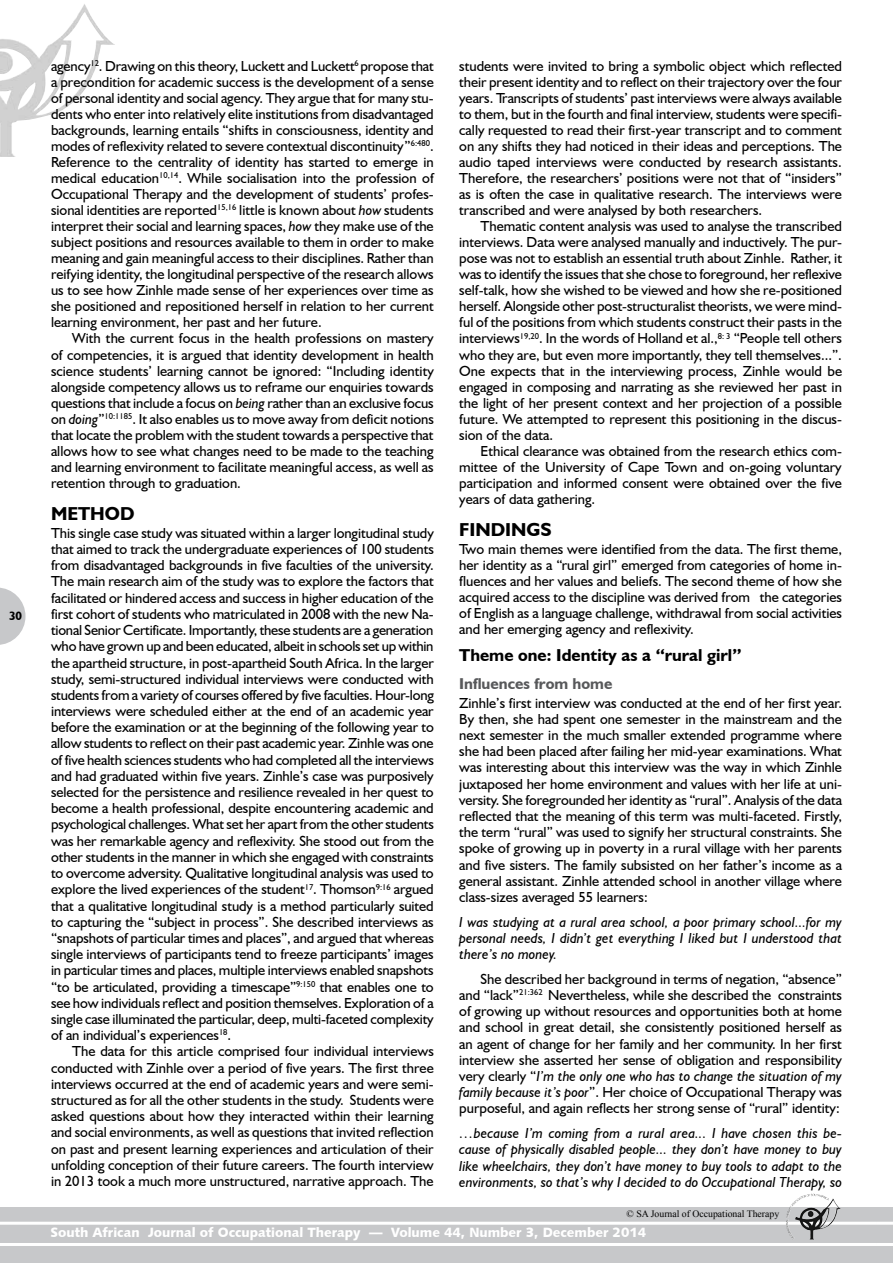
<style>
.page{position:relative;width:893px;height:1263px;background:#fff}
.page>*{position:absolute;margin:0;border:0;box-sizing:border-box;transform-origin:0 0}
.t1{font:700 18.75px "Humanist 521 BT";color:#000}
.t2{font:700 17.25px "Humanist 521 BT";color:#000}
.t3{font:700 15.75px "Humanist 521 BT";color:#58595b}
.t4{font:14.55px/16.2px "Humanist 521 BT";color:#000;text-align:justify}
.t5{font:italic 14.55px/16.2px "Humanist 521 BT";color:#000;text-align:justify}
.t6{font:13.5px "Humanist 531 BT Black A";color:#fff}
.t7{font:700 12px "Humanist 521 BT";color:#000}
.t8{font:9.75px "Times New Roman";color:#000}
.s1{font-style:italic}
</style>
<div class="page">
<img style="left:0;top:4px;width:115px;height:153px">
<svg style="left:0;top:587px;width:26px;height:58px"></svg>
<div style="left:0;top:1208px;width:893px;height:55px;background:#c7c8ca"></div>
<hr style="left:0;top:1222px;width:893px;height:3px;background:#fff">
<hr style="left:0;top:1243px;width:893px;height:3px;background:#fff">
<img style="left:806px;top:1194px;width:18px;height:4px">
<p class="t7" style="left:9px;top:608px;width:15px">30</p>
<p class="t4" style="left:51px;top:57px;width:384px">agency<sup>12</sup>. Drawing on this theory, Luckett and Luckett<sup>6</sup> propose that a precondition for academic success is the development of a sense of personal identity and social agency. They argue that for many stu&shy;dents who enter into relatively elite institutions from disadvantaged backgrounds, learning entails “shifts in consciousness, identity and modes of reflexivity related to severe contextual discontinuity”<sup>6:480</sup>.<br>Reference to the centrality of identity has started to emerge in medical education<sup>10,14</sup>. While socialisation into the profession of Occupational Therapy and the development of students’ profes&shy;sional identities are reported<sup>15,16</sup> little is known about <span class="s1">how</span> students interpret their social and learning spaces, <span class="s1">how</span> they make use of the subject positions and resources available to them in order to make meaning and gain meaningful access to their disciplines. Rather than reifying identity, the longitudinal perspective of the research allows us to see how Zinhle made sense of her experiences over time as she positioned and repositioned herself in relation to her current learning environment, her past and her future.</p>
<p class="t4" style="left:51px;top:330px;width:384px;text-indent:21px">With the current focus in the health professions on mastery of competencies, it is argued that identity development in health science students’ learning cannot be ignored: “Including identity alongside competency allows us to reframe our enquiries towards questions that include a focus on <span class="s1">being</span> rather than an exclusive focus on <span class="s1">doing</span>”<sup>10:1185</sup>. It also enables us to move away from deficit notions that locate the problem with the student towards a perspective that allows how to see what changes need to be made to the teaching and learning environment to facilitate meaningful access, as well as retention through to graduation.</p>
<p class="t1" style="left:51px;top:501px;width:85px">METHOD</p>
<p class="t4" style="left:51px;top:524px;width:384px">This single case study was situated within a larger longitudinal study that aimed to track the undergraduate experiences of 100 students from disadvantaged backgrounds in five faculties of the university.<br>The main research aim of the study was to explore the factors that facilitated or hindered access and success in higher education of the first cohort of students who matriculated in 2008 with the new Na&shy;tional Senior Certificate. Importantly, these students are a generation who have grown up and been educated, albeit in schools set up within the apartheid structure, in post-apartheid South Africa. In the larger study, semi-structured individual interviews were conducted with students from a variety of courses offered by five faculties. Hour-long interviews were scheduled either at the end of an academic year before the examination or at the beginning of the following year to allow students to reflect on their past academic year. Zinhle was one of five health sciences students who had completed all the interviews and had graduated within five years. Zinhle’s case was purposively selected for the persistence and resilience revealed in her quest to become a health professional, despite encountering academic and psychological challenges. What set her apart from the other students was her remarkable agency and reflexivity. She stood out from the other students in the manner in which she engaged with constraints to overcome adversity. Qualitative longitudinal analysis was used to explore the lived experiences of the student<sup>17</sup>. Thomson<sup>9:16</sup> argued that a qualitative longitudinal study is a method particularly suited to capturing the “subject in process”. She described interviews as “snapshots of particular times and places”, and argued that whereas single interviews of participants tend to freeze participants’ images in particular times and places, multiple interviews enabled snapshots “to be articulated, providing a timescape”<sup>9:150</sup> that enables one to see how individuals reflect and position themselves. Exploration of a single case illuminated the particular, deep, multi-faceted complexity of an individual’s experiences<sup>18</sup>.</p>
<p class="t4" style="left:51px;top:1043px;width:384px;text-indent:21px">The data for this article comprised four individual interviews conducted with Zinhle over a period of five years. The first three interviews occurred at the end of academic years and were semi&shy;structured as for all the other students in the study. Students were asked questions about how they interacted within their learning and social environments, as well as questions that invited reflection on past and present learning experiences and articulation of their unfolding conception of their future careers. The fourth interview in 2013 took a much more unstructured, narrative approach. The</p>
<p class="t4" style="left:459px;top:57px;width:384px">students were invited to bring a symbolic object which reflected their present identity and to reflect on their trajectory over the four years. Transcripts of students’ past interviews were always available to them, but in the fourth and final interview, students were specifi&shy;cally requested to read their first-year transcript and to comment on any shifts they had noticed in their ideas and perceptions. The audio taped interviews were conducted by research assistants.<br>Therefore, the researchers’ positions were not that of “insiders” as is often the case in qualitative research. The interviews were transcribed and were analysed by both researchers.</p>
<p class="t4" style="left:459px;top:218px;width:384px;text-indent:21px">Thematic content analysis was used to analyse the transcribed interviews. Data were analysed manually and inductively. The pur&shy;pose was not to establish an essential truth about Zinhle. Rather, it was to identify the issues that she chose to foreground, her reflexive self-talk, how she wished to be viewed and how she re-positioned herself. Alongside other post-structuralist theorists, we were mind&shy;ful of the positions from which students construct their pasts in the interviews<sup>19,20</sup>. In the words of Holland et al.,<sup>8:</sup> <sup>3</sup> “People tell others who they are, but even more importantly, they tell themselves...”.<br>One expects that in the interviewing process, Zinhle would be engaged in composing and narrating as she reviewed her past in the light of her present context and her projection of a possible future. We attempted to represent this positioning in the discus&shy;sion of the data.</p>
<p class="t4" style="left:459px;top:443px;width:384px;text-indent:21px">Ethical clearance was obtained from the research ethics com&shy;mittee of the University of Cape Town and on-going voluntary participation and informed consent were obtained over the five years of data gathering.</p>
<p class="t1" style="left:459px;top:518px;width:94px">FINDINGS</p>
<p class="t4" style="left:459px;top:540px;width:384px">Two main themes were identified from the data. The first theme, her identity as a “rural girl” emerged from categories of home in&shy;fluences and her values and beliefs. The second theme of how she acquired access to the discipline was derived from the categories of English as a language challenge, withdrawal from social activities and her emerging agency and reflexivity.</p>
<p class="t2" style="left:459px;top:645px;width:284px">Theme one: Identity as a “rural girl”</p>
<p class="t3" style="left:459px;top:674px;width:155px">Influences from home</p>
<p class="t4" style="left:459px;top:694px;width:384px">Zinhle’s first interview was conducted at the end of her first year.<br>By then, she had spent one semester in the mainstream and the next semester in the much smaller extended programme where she had been placed after failing her mid-year examinations. What was interesting about this interview was the way in which Zinhle juxtaposed her home environment and values with her life at uni&shy;versity. She foregrounded her identity as “rural”. Analysis of the data reflected that the meaning of this term was multi-faceted. Firstly, the term “rural” was used to signify her structural constraints. She spoke of growing up in poverty in a rural village with her parents and five sisters. The family subsisted on her father’s income as a general assistant. Zinhle attended school in another village where class-sizes averaged 55 learners:</p>
<p class="t5" style="left:459px;top:913px;width:384px">I was studying at a rural area school, a poor primary school...for my personal needs, I didn’t get everything I liked but I understood that there’s no money.</p>
<p class="t4" style="left:459px;top:970px;width:384px;text-indent:21px">She described her background in terms of negation, “absence” and “lack”<sup>21:362</sup> Nevertheless, while she described the constraints of growing up without resources and opportunities both at home and school in great detail, she consistently positioned herself as an agent of change for her family and her community. In her first interview she asserted her sense of obligation and responsibility very clearly “<span class="s1">I’m the only one who has to change the situation of my family because it’s poor</span>”. Her choice of Occupational Therapy was purposeful, and again reflects her strong sense of “rural” identity:</p>
<p class="t5" style="left:459px;top:1125px;width:384px">…because I’m coming from a rural area... I have chosen this be&shy;cause of physically disabled people... they don’t have money to buy like wheelchairs, they don’t have money to buy tools to adapt to the environments, so that’s why I decided to do Occupational Therapy, so</p>
<p class="t8" style="left:627px;top:1207px;width:154px">© SA Journal of Occupational Therapy</p>
<p class="t6" style="left:50px;top:1224px;width:597px">South African Journal of Occupational Therapy — Volume 44, Number 3, December 2014</p>
</div>
